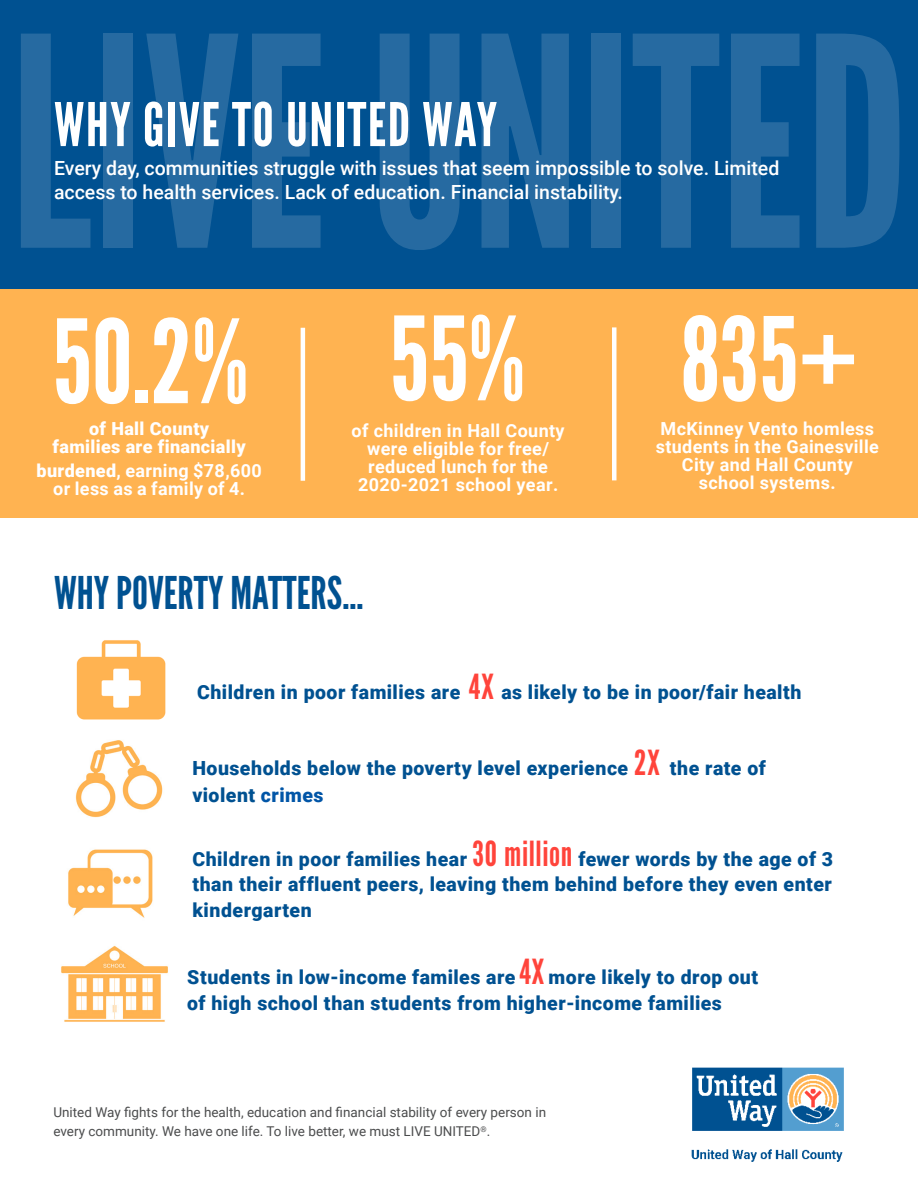
<style>
.page{position:relative;width:918px;height:1188px;background:#fff}
.page>*{position:absolute;margin:0;border:0;box-sizing:border-box;transform-origin:0 0}
.t1{font:291.3px "League Gothic";color:#fff;scale:.95 1}
.t2{font:115.5px "League Gothic";color:#fff}
.t3{font:60px "League Gothic";letter-spacing:.025em;color:#fff}
.t4{font:45px "League Gothic";color:#005191}
.Subheading{font:900 19.5px/25.5px "Roboto";letter-spacing:.025em;color:#005191;text-align:justify}
.t5{font:500 19.5px/24px "Roboto";color:#fff}
.t6{font:700 18px/18px "Roboto";letter-spacing:.02em;color:#fff;text-align:center}
.t7{font:900 18px/18px "Roboto";letter-spacing:.02em;color:#fff;text-align:center}
.t8{font:13.5px/19.5px "Roboto";color:#4b4c4d}
.s1{font-weight:900}
.s2{font-family:"League Gothic";font-weight:400;font-size:34.5px;color:#ff443b}
.s3{color:#0155a7}
</style>
<div class="page">
<div style="left:0;top:0;width:918px;height:291px;background:#005191"></div>
<img style="left:691px;top:1067px;width:153px;height:95px">
<img style="left:75px;top:740px;width:88px;height:78px">
<img style="left:68px;top:849px;width:85px;height:69px">
<img style="left:76px;top:640px;width:90px;height:80px">
<div style="left:0;top:289px;width:918px;height:229px;background:#ffb351"></div>
<hr style="left:301px;top:328px;width:4px;height:153px;background:#fff">
<hr style="left:612px;top:327px;width:4px;height:153px;background:#fff">
<img style="left:61px;top:945px;width:107px;height:77px">
<h1 class="t1" style="left:10px;top:-30px;width:947px">LIVE UNITED</h1>
<p class="t3" style="left:54px;top:89px;width:445px">WHY GIVE TO UNITED WAY</p>
<p class="t5" style="left:54px;top:156px;width:727px">Every day, communities struggle with issues that seem impossible to solve. Limited access to health services. Lack of education. Financial instability.</p>
<p class="t2" style="left:52px;top:293px;width:198px">50.2%</p>
<p class="t2" style="left:389px;top:290px;width:137px">55%</p>
<p class="t2" style="left:681px;top:291px;width:179px">835+</p>
<p class="t7" style="left:53px;top:419px;width:195px">of Hall County<br>families are financially</p>
<p class="t6" style="left:37px;top:461px;width:227px"><span class="s1">burdened</span>, earning $78,600 or less as a family of 4.</p>
<p class="t6" style="left:352px;top:421px;width:215px">of children in Hall County were eligible for free/ reduced lunch for the<br>2020-2021 school year.</p>
<p class="t6" style="left:656px;top:419px;width:225px">McKinney Vento homless students in the Gainesville<br>City and Hall County school systems.</p>
<p class="t4" style="left:54px;top:566px;width:311px">WHY POVERTY MATTERS...</p>
<p class="Subheading" style="left:197px;top:679px;width:606px">Children in poor families are <span class="s2">4X</span> as likely to be in poor/fair health</p>
<p class="Subheading" style="left:192px;top:755px;width:575px">Households below the poverty level experience <span class="s2">2X</span> the rate of</p>
<p class="Subheading" style="left:192px;top:782px;width:133px">violent <span class="s3">crimes</span></p>
<p class="Subheading" style="left:192px;top:845px;width:642px">Children in poor families hear <span class="s2">30 million</span> fewer words by the age of 3 than their affluent peers, leaving them behind before they even enter kindergarten</p>
<p class="Subheading" style="left:187px;top:964px;width:572px">Students in low-income familes are <span class="s2">4X</span> more likely to drop out of high school than students from higher-income families</p>
<p class="t8" style="left:53px;top:1102px;width:494px">United Way fights for the health, education and financial stability of every person in every community. We have one life. To live better, we must LIVE UNITED<sup>®</sup>.</p>
</div>
